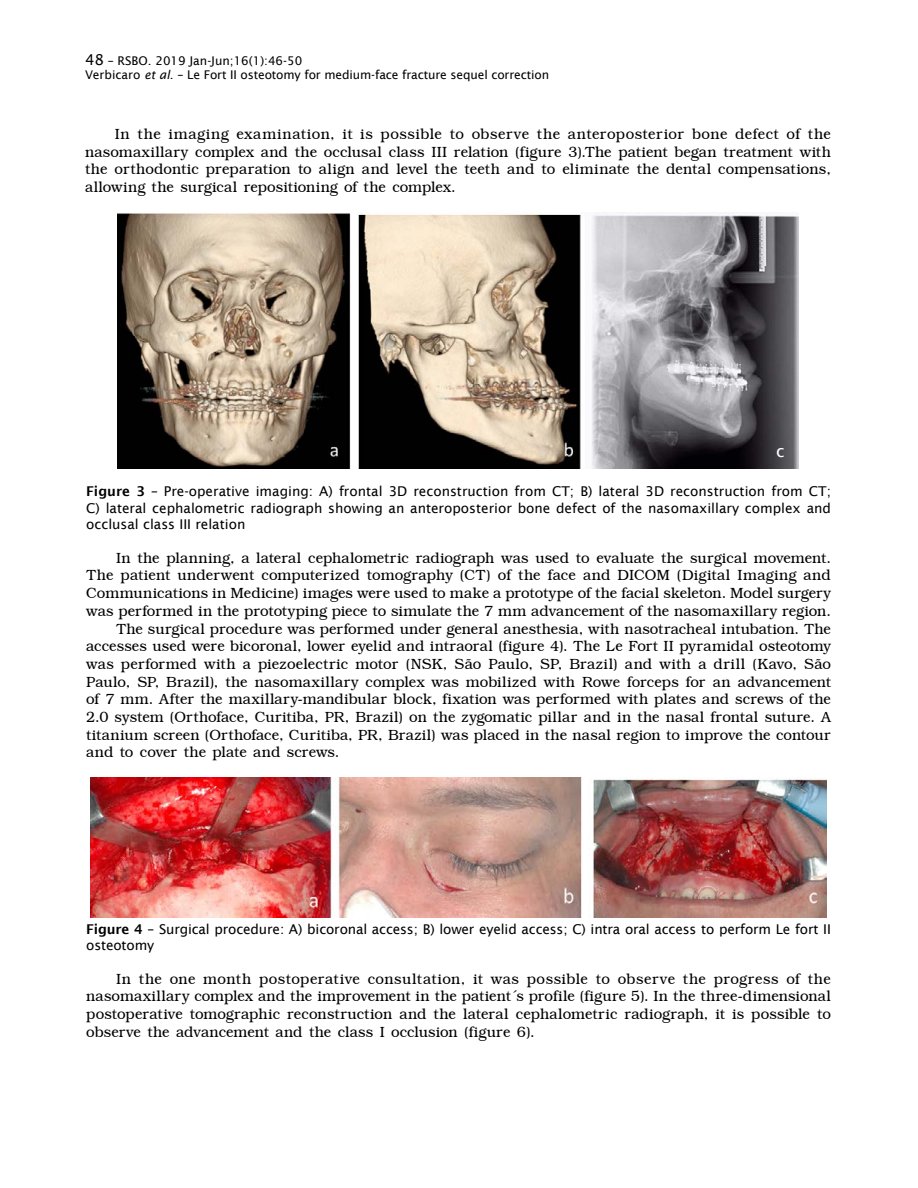
<style>
.page{position:relative;width:918px;height:1188px;background:#fff}
.page>*{position:absolute;margin:0;border:0;box-sizing:border-box;transform-origin:0 0}
.t1{font:16.5px "Lucida Sans";color:#fff}
.t2{font:300 15px/17.7px "Bookman IT Cby BT";color:#000;text-align:justify}
.t3{font:13.5px/16.2px "Lucida Sans";letter-spacing:-.01em;color:#000;text-align:justify}
.t4{font:12px/14.4px "Lucida Sans";letter-spacing:-.01em;color:#000}
.s1{font-size:15px}
.s2{font-style:italic}
.s3{font-weight:600}
</style>
<div class="page">
<img style="left:118px;top:212px;width:681px;height:257px">
<img style="left:90px;top:778px;width:737px;height:139px">
<p class="t4" style="left:85px;top:53px;width:466px"><span class="s1">48</span> – RSBO. 2019 Jan-Jun;16(1):46-50<br>Verbicaro <span class="s2">et al</span>. – Le Fort II osteotomy for medium-face fracture sequel correction</p>
<p class="t2" style="left:85px;top:125px;width:748px;text-indent:30px">In the imaging examination, it is possible to observe the anteroposterior bone defect of the nasomaxillary complex and the occlusal class III relation (figure 3).The patient began treatment with the orthodontic preparation to align and level the teeth and to eliminate the dental compensations, allowing the surgical repositioning of the complex.</p>
<p class="t1" style="left:776px;top:442px;width:10px">c</p>
<p class="t3" style="left:86px;top:483px;width:746px"><span class="s3">Figure 3</span> – Pre-operative imaging: A) frontal 3D reconstruction from CT; B) lateral 3D reconstruction from CT; C) lateral cephalometric radiograph showing an anteroposterior bone defect of the nasomaxillary complex and occlusal class III relation</p>
<p class="t2" style="left:116px;top:549px;width:716px">In the planning, a lateral cephalometric radiograph was used to evaluate the surgical movement.</p>
<p class="t2" style="left:86px;top:566px;width:746px">The patient underwent computerized tomography (CT) of the face and DICOM (Digital Imaging and</p>
<p class="t2" style="left:86px;top:584px;width:746px">Communications in Medicine) images were used to make a prototype of the facial skeleton. Model surgery</p>
<p class="t2" style="left:86px;top:602px;width:746px">was performed in the prototyping piece to simulate the 7 mm advancement of the nasomaxillary region.</p>
<p class="t2" style="left:116px;top:620px;width:717px">The surgical procedure was performed under general anesthesia, with nasotracheal intubation. The</p>
<p class="t2" style="left:86px;top:637px;width:746px">accesses used were bicoronal, lower eyelid and intraoral (figure 4). The Le Fort II pyramidal osteotomy</p>
<p class="t2" style="left:86px;top:655px;width:746px">was performed with a piezoelectric motor (NSK, São Paulo, SP, Brazil) and with a drill (Kavo, São</p>
<p class="t2" style="left:86px;top:673px;width:746px">Paulo, SP, Brazil), the nasomaxillary complex was mobilized with Rowe forceps for an advancement</p>
<p class="t2" style="left:86px;top:690px;width:746px">of 7 mm. After the maxillary-mandibular block, fixation was performed with plates and screws of the</p>
<p class="t2" style="left:86px;top:708px;width:746px">2.0 system (Orthoface, Curitiba, PR, Brazil) on the zygomatic pillar and in the nasal frontal suture. A</p>
<p class="t2" style="left:86px;top:726px;width:746px">titanium screen (Orthoface, Curitiba, PR, Brazil) was placed in the nasal region to improve the contour</p>
<p class="t2" style="left:86px;top:743px;width:255px">and to cover the plate and screws.</p>
<p class="t3" style="left:86px;top:921px;width:746px"><span class="s3">Figure 4</span> – Surgical procedure: A) bicoronal access; B) lower eyelid access; C) intra oral access to perform Le fort II osteotomy</p>
<p class="t2" style="left:86px;top:970px;width:746px;text-indent:30px">In the one month postoperative consultation, it was possible to observe the progress of the nasomaxillary complex and the improvement in the patient´s profile (figure 5). In the three-dimensional postoperative tomographic reconstruction and the lateral cephalometric radiograph, it is possible to observe the advancement and the class I occlusion (figure 6).</p>
</div>
